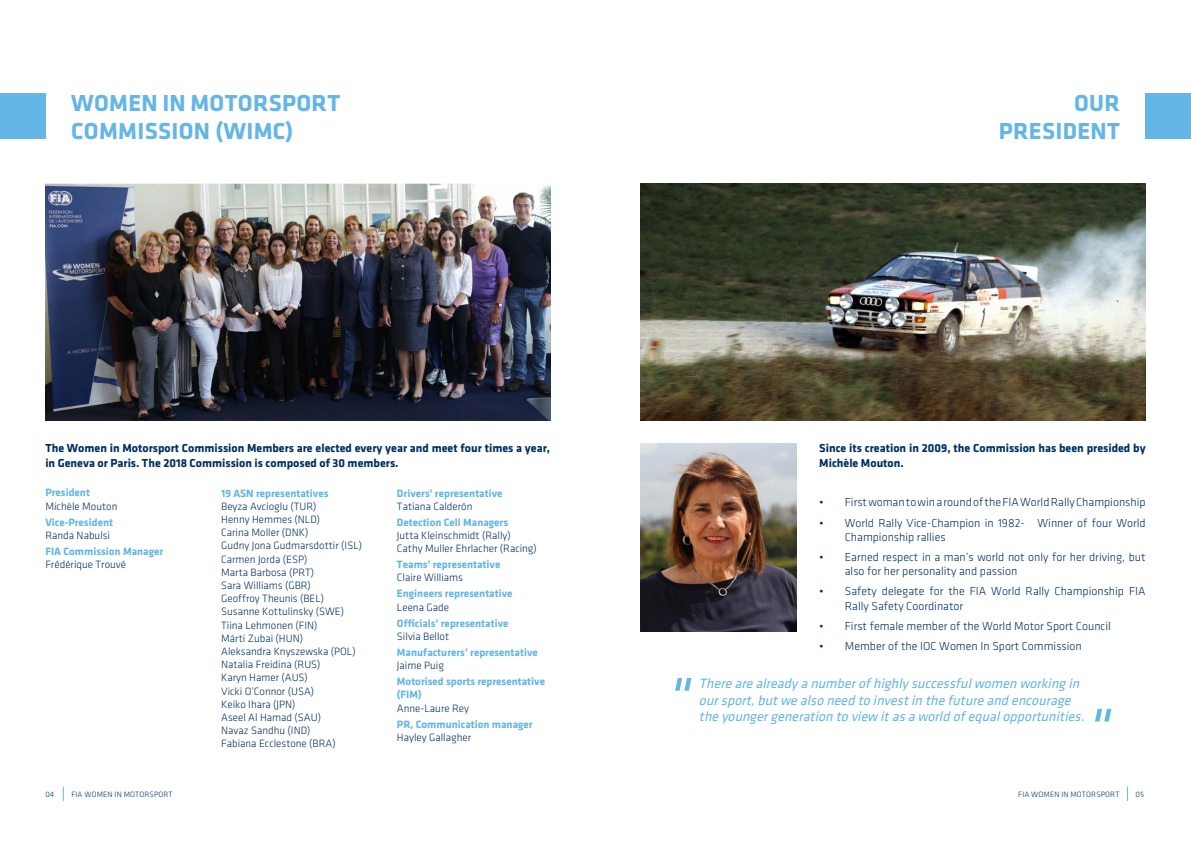
<style>
.page{position:relative;width:1191px;height:842px;background:#fff}
.page>*{position:absolute;margin:0;border:0;box-sizing:border-box;transform-origin:0 0}
.t1{font:700 24px/28.8px "Klavika";letter-spacing:.015em;color:#64b6e7}
.t2{font:italic 14px/16.8px "Klavika";color:#64b6e7}
.t3{font:300 12px/14.4px "Klavika";color:#002f63}
.t4{font:700 12px/14.4px "Klavika";color:#002f63}
.t5{font:300 11px/13.2px "Klavika";color:#002f63}
.t6{font:700 11px/13.2px "Klavika";color:#64b6e7}
.t7{font:300 8px "Klavika";letter-spacing:.015em;color:#002f63}
</style>
<div class="page">
<svg style="left:1127px;top:787px;width:1px;height:14px"></svg>
<svg style="left:63px;top:787px;width:1px;height:14px"></svg>
<img style="left:45px;top:184px;width:505px;height:237px">
<div style="left:0;top:94px;width:45px;height:45px;background:#64b6e7"></div>
<img style="left:641px;top:184px;width:504px;height:237px">
<svg style="left:675px;top:678px;width:16px;height:13px"></svg>
<svg style="left:1095px;top:709px;width:16px;height:12px"></svg>
<img style="left:641px;top:444px;width:155px;height:188px">
<div style="left:1145px;top:94px;width:46px;height:45px;background:#64b6e7"></div>
<h1 class="t1" style="left:71px;top:88px;width:271px">WOMEN IN MOTORSPORT<br>COMMISSION (WIMC)</h1>
<p class="t4" style="left:45px;top:441px;width:506px">The Women in Motorsport Commission Members are elected every year and meet four times a year, in Geneva or Paris. The 2018 Commission is composed of 30 members.</p>
<p class="t6" style="left:45px;top:486px;width:46px">President</p>
<p class="t5" style="left:45px;top:500px;width:74px">Michèle Mouton</p>
<p class="t6" style="left:45px;top:515px;width:69px">Vice-President</p>
<p class="t5" style="left:45px;top:529px;width:66px">Randa Nabulsi</p>
<p class="t6" style="left:45px;top:545px;width:119px">FIA Commission Manager</p>
<p class="t5" style="left:45px;top:558px;width:82px">Frédérique Trouvé</p>
<p class="t6" style="left:221px;top:486px;width:109px">19 ASN representatives</p>
<p class="t5" style="left:221px;top:500px;width:142px">Beyza Avcioglu (TUR)<br>Henny Hemmes (NLD)<br>Carina Moller (DNK)<br>Gudny Jona Gudmarsdottir (ISL)<br>Carmen Jorda (ESP)<br>Marta Barbosa (PRT)<br>Sara Williams (GBR)<br>Geoffroy Theunis (BEL)<br>Susanne Kottulinsky (SWE)<br>Tiina Lehmonen (FIN)<br>Márti Zubai (HUN)<br>Aleksandra Knyszewska (POL)<br>Natalia Freidina (RUS)<br>Karyn Hamer (AUS)<br>Vicki O’Connor (USA)<br>Keiko Ihara (JPN)<br>Aseel Al Hamad (SAU)<br>Navaz Sandhu (IND)<br>Fabiana Ecclestone (BRA)</p>
<p class="t6" style="left:397px;top:486px;width:107px">Drivers’ representative</p>
<p class="t5" style="left:397px;top:500px;width:77px">Tatiana Calderón</p>
<p class="t6" style="left:397px;top:515px;width:113px">Detection Cell Managers</p>
<p class="t5" style="left:397px;top:529px;width:141px">Jutta Kleinschmidt (Rally)<br>Cathy Muller Ehrlacher (Racing)</p>
<p class="t6" style="left:397px;top:558px;width:105px">Teams’ representative</p>
<p class="t5" style="left:397px;top:571px;width:68px">Claire Williams</p>
<p class="t6" style="left:397px;top:587px;width:117px">Engineers representative</p>
<p class="t5" style="left:397px;top:600px;width:53px">Leena Gade</p>
<p class="t6" style="left:397px;top:616px;width:113px">Officials’ representative</p>
<p class="t5" style="left:397px;top:630px;width:54px">Silvia Bellot</p>
<p class="t6" style="left:397px;top:646px;width:142px">Manufacturers’ representative</p>
<p class="t5" style="left:397px;top:659px;width:48px">Jaime Puig</p>
<p class="t6" style="left:397px;top:675px;width:150px">Motorised sports representative (FIM)</p>
<p class="t5" style="left:397px;top:701px;width:74px">Anne-Laure Rey</p>
<p class="t6" style="left:397px;top:717px;width:137px">PR, Communication manager</p>
<p class="t5" style="left:397px;top:731px;width:76px">Hayley Gallagher</p>
<h1 class="t1" style="left:998px;top:88px;width:123px;text-align:right">OUR<br>PRESIDENT</h1>
<p class="t4" style="left:819px;top:441px;width:328px">Since its creation in 2009, the Commission has been presided by<br>Michèle Mouton.</p>
<p class="t3" style="left:819px;top:495px;width:328px">• First woman to win a round of the FIA World Rally Championship</p>
<p class="t3" style="left:844px;top:515px;width:302px;text-indent:-26px">• World Rally Vice-Champion in 1982- Winner of four World<br>Championship rallies</p>
<p class="t3" style="left:844px;top:550px;width:302px;text-indent:-26px">• Earned respect in a man’s world not only for her driving, but also for her personality and passion</p>
<p class="t3" style="left:844px;top:584px;width:302px;text-indent:-26px">• Safety delegate for the FIA World Rally Championship FIA<br>Rally Safety Coordinator</p>
<p class="t3" style="left:819px;top:619px;width:293px">• First female member of the World Motor Sport Council</p>
<p class="t3" style="left:819px;top:639px;width:264px">• Member of the IOC Women In Sport Commission</p>
<p class="t2" style="left:699px;top:675px;width:390px">There are already a numberofhighly successfulwomen working in oursport,butwe also need to investin the future and encourage the youngergeneration to view itas a world ofequalopportunities.</p>
<p class="t7" style="left:45px;top:790px;width:10px">04</p>
<p class="t7" style="left:71px;top:790px;width:103px">FIA WOMEN IN MOTORSPORT</p>
<p class="t7" style="left:1018px;top:790px;width:103px">FIA WOMEN IN MOTORSPORT</p>
<p class="t7" style="left:1135px;top:790px;width:10px">05</p>
</div>
